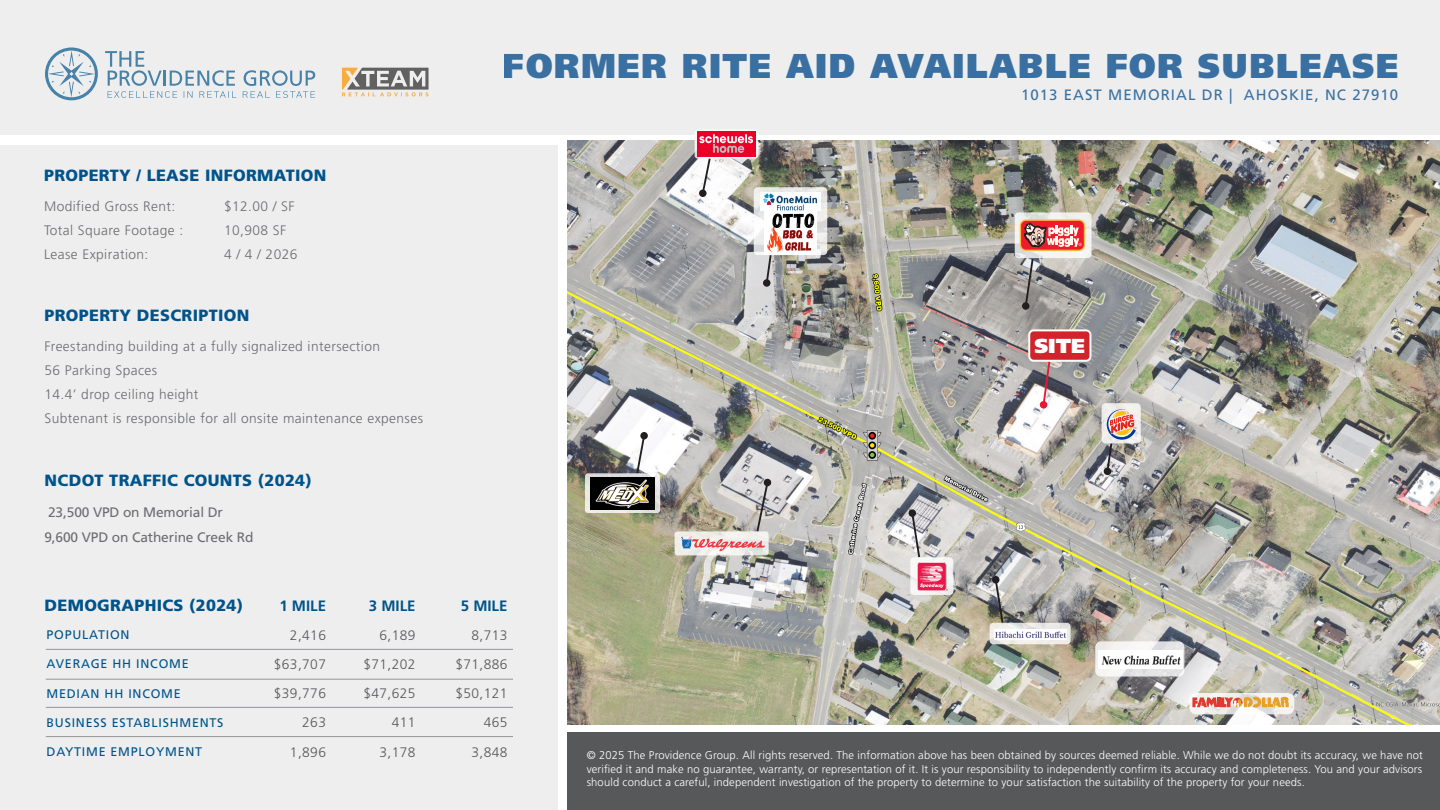
<style>
.page{position:relative;width:1440px;height:810px;background:#fff}
.page>*{position:absolute;margin:0;border:0;box-sizing:border-box;transform-origin:0 0}
.t1{font:900 34.5px "Frutiger LT Std";letter-spacing:.05em;color:#306a9d;scale:.94 1}
.t2{font:900 20.25px "Frutiger LT Std";color:#fff}
.Head_3_Right{font:900 16.25px "Frutiger LT Std";letter-spacing:.02em;color:#00548b}
.t3{font:15px "Frutiger LT Std";letter-spacing:.07em;color:#306a9d}
.t4{font:700 15px "Frutiger LT Std";color:#00548b}
.Body_1_Right{font:300 13.75px "Frutiger LT Std";letter-spacing:.03em;color:#6c6d70}
.t5{font:300 13.75px "Frutiger LT Std";letter-spacing:.03em;color:#57585a}
.Body_1_Right-2{font:13.75px "Frutiger LT Std";letter-spacing:-.01em;color:#6c6d70}
.t6{font:12.5px "Frutiger LT Std";letter-spacing:.06em;color:#00548b}
.t7{font:300 11.25px/13.8px "Frutiger LT Std";letter-spacing:.01em;color:#fff;text-align:justify}
</style>
<div class="page">
<div style="left:0;top:0;width:1440px;height:135px;background:#eeeeef"></div>
<div style="left:0;top:146px;width:558px;height:664px;background:#eeeeef"></div>
<div style="left:567px;top:732px;width:873px;height:78px;background:#57585a"></div>
<svg style="left:105px;top:51px;width:131px;height:47px"></svg>
<svg style="left:243px;top:70px;width:72px;height:28px"></svg>
<svg style="left:45px;top:47px;width:53px;height:53px"></svg>
<hr style="left:46px;top:649px;width:467px;height:1px;background:#939598">
<hr style="left:46px;top:679px;width:467px;height:1px;background:#939598">
<hr style="left:46px;top:707px;width:467px;height:1px;background:#939598">
<hr style="left:46px;top:736px;width:467px;height:1px;background:#939598">
<svg style="left:342px;top:68px;width:87px;height:28px"></svg>
<img style="left:567px;top:140px;width:873px;height:584px">
<div style="left:1029px;top:330px;width:61px;height:31px;background:#d1232a;border-radius:4px"></div>
<div style="left:1028px;top:329px;width:63px;height:33px;border:2px solid #fff;border-radius:4px"></div>
<svg style="left:1041px;top:360px;width:10px;height:47px"></svg>
<div style="left:1040px;top:401px;width:7px;height:8px;background:#e51836;border-radius:50%"></div>
<svg style="left:1024px;top:258px;width:11px;height:50px"></svg>
<div style="left:1022px;top:302px;width:8px;height:8px;background:#231f20;border-radius:50%"></div>
<svg style="left:1015px;top:212px;width:77px;height:46px"></svg>
<div style="left:1020px;top:220px;width:64px;height:30px;background:#ee1b2c;border-radius:6px"></div>
<div style="left:1020px;top:219px;width:65px;height:32px;border:1px solid #fdb945;border-radius:6px"></div>
<svg style="left:1024px;top:223px;width:58px;height:24px"></svg>
<svg style="left:675px;top:531px;width:94px;height:24px"></svg>
<div style="left:764px;top:479px;width:7px;height:7px;background:#231f20;border-radius:50%"></div>
<img style="left:681px;top:480px;width:89px;height:71px">
<svg style="left:635px;top:434px;width:11px;height:39px"></svg>
<div style="left:640px;top:432px;width:8px;height:8px;background:#231f20;border-radius:50%"></div>
<svg style="left:585px;top:473px;width:75px;height:40px"></svg>
<img style="left:591px;top:477px;width:63px;height:32px">
<svg style="left:754px;top:187px;width:73px;height:68px;fill:#edede9"></svg>
<svg style="left:765px;top:255px;width:8px;height:30px"></svg>
<div style="left:763px;top:279px;width:8px;height:8px;background:#231f20;border-radius:50%"></div>
<svg style="left:695px;top:130px;width:63px;height:29px"></svg>
<img style="left:698px;top:132px;width:57px;height:24px">
<svg style="left:701px;top:156px;width:11px;height:39px"></svg>
<div style="left:699px;top:190px;width:8px;height:7px;background:#231f20;border-radius:50%"></div>
<div style="left:910px;top:557px;width:43px;height:38px;background:#f6f6f5;border-radius:4px"></div>
<svg style="left:910px;top:511px;width:11px;height:48px"></svg>
<div style="left:909px;top:509px;width:7px;height:8px;background:#231f20;border-radius:50%"></div>
<img style="left:917px;top:562px;width:30px;height:29px">
<svg style="left:994px;top:578px;width:11px;height:45px"></svg>
<div style="left:992px;top:576px;width:7px;height:8px;background:#231f20;border-radius:50%"></div>
<svg style="left:990px;top:623px;width:81px;height:21px"></svg>
<img style="left:995px;top:630px;width:71px;height:9px">
<svg style="left:1095px;top:641px;width:89px;height:36px"></svg>
<img style="left:1099px;top:650px;width:83px;height:18px">
<svg style="left:1189px;top:693px;width:105px;height:21px"></svg>
<svg style="left:1192px;top:697px;width:101px;height:11px"></svg>
<div style="left:1102px;top:403px;width:39px;height:40px;background:#f0efed;border-radius:4px"></div>
<div style="left:1104px;top:468px;width:7px;height:7px;background:#231f20;border-radius:50%"></div>
<svg style="left:1105px;top:409px;width:31px;height:64px"></svg>
<svg style="left:863px;top:430px;width:18px;height:30px"></svg>
<img style="left:765px;top:211px;width:51px;height:44px">
<img style="left:761px;top:193px;width:59px;height:18px">
<p class="Head_3_Right" style="left:44px;top:166px;width:284px">PROPERTY / LEASE INFORMATION</p>
<p class="Body_1_Right" style="left:44px;top:199px;width:133px">Modified Gross Rent:</p>
<p class="Body_1_Right" style="left:224px;top:199px;width:72px">$12.00 / SF</p>
<p class="Body_1_Right" style="left:44px;top:223px;width:141px">Total Square Footage :</p>
<p class="Body_1_Right" style="left:224px;top:223px;width:64px">10,908 SF</p>
<p class="Body_1_Right" style="left:44px;top:246px;width:106px">Lease Expiration:</p>
<p class="Body_1_Right" style="left:224px;top:246px;width:75px">4 / 4 / 2026</p>
<p class="Head_3_Right" style="left:44px;top:306px;width:207px">PROPERTY DESCRIPTION</p>
<p class="Body_1_Right" style="left:44px;top:339px;width:337px">Freestanding building at a fully signalized intersection</p>
<p class="Body_1_Right" style="left:44px;top:363px;width:114px">56 Parking Spaces</p>
<p class="Body_1_Right" style="left:44px;top:386px;width:156px">14.4’ drop ceiling height</p>
<p class="Body_1_Right" style="left:44px;top:410px;width:380px">Subtenant is responsible for all onsite maintenance expenses</p>
<p class="Head_3_Right" style="left:45px;top:471px;width:269px">NCDOT TRAFFIC COUNTS (2024)</p>
<p class="Body_1_Right-2" style="left:48px;top:504px;width:176px">23,500 VPD on Memorial Dr</p>
<p class="Body_1_Right-2" style="left:44px;top:529px;width:211px">9,600 VPD on Catherine Creek Rd</p>
<h1 class="t1" style="left:503px;top:45px;width:954px">FORMER RITE AID AVAILABLE FOR SUBLEASE</h1>
<h3 class="t3" style="left:1021px;top:86px;width:379px">1013 EAST MEMORIAL DR | AHOSKIE, NC 27910</h3>
<p class="t2" style="left:1034px;top:334px;width:52px">SITE</p>
<p class="Head_3_Right" style="left:45px;top:595px;width:200px">DEMOGRAPHICS (2024)</p>
<p class="t4" style="left:279px;top:597px;width:48px">1 MILE</p>
<p class="t4" style="left:369px;top:597px;width:48px">3 MILE</p>
<p class="t4" style="left:461px;top:597px;width:48px">5 MILE</p>
<p class="t6" style="left:47px;top:627px;width:84px">POPULATION</p>
<p class="t5" style="left:290px;top:627px;width:38px">2,416</p>
<p class="t5" style="left:380px;top:627px;width:38px">6,189</p>
<p class="t5" style="left:471px;top:627px;width:38px">8,713</p>
<p class="t6" style="left:47px;top:657px;width:144px">AVERAGE HH INCOME</p>
<p class="t5" style="left:274px;top:656px;width:54px">$63,707</p>
<p class="t5" style="left:363px;top:656px;width:54px">$71,202</p>
<p class="t5" style="left:455px;top:656px;width:54px">$71,886</p>
<p class="t6" style="left:47px;top:686px;width:136px">MEDIAN HH INCOME</p>
<p class="t5" style="left:274px;top:686px;width:54px">$39,776</p>
<p class="t5" style="left:363px;top:686px;width:54px">$47,625</p>
<p class="t5" style="left:455px;top:686px;width:54px">$50,121</p>
<p class="t6" style="left:47px;top:715px;width:178px">BUSINESS ESTABLISHMENTS</p>
<p class="t5" style="left:302px;top:715px;width:25px">263</p>
<p class="t5" style="left:392px;top:715px;width:25px">411</p>
<p class="t5" style="left:484px;top:715px;width:25px">465</p>
<p class="t6" style="left:47px;top:745px;width:157px">DAYTIME EMPLOYMENT</p>
<p class="t5" style="left:290px;top:744px;width:38px">1,896</p>
<p class="t5" style="left:380px;top:744px;width:38px">3,178</p>
<p class="t5" style="left:471px;top:744px;width:38px">3,848</p>
<p class="t7" style="left:587px;top:748px;width:838px">© 2025 The Providence Group. All rights reserved. The information above has been obtained by sources deemed reliable. While we do not doubt its accuracy, we have not verified it and make no guarantee, warranty, or representation of it. It is your responsibility to independently confirm its accuracy and completeness. You and your advisors should conduct a careful, independent investigation of the property to determine to your satisfaction the suitability of the property for your needs.</p>
</div>
